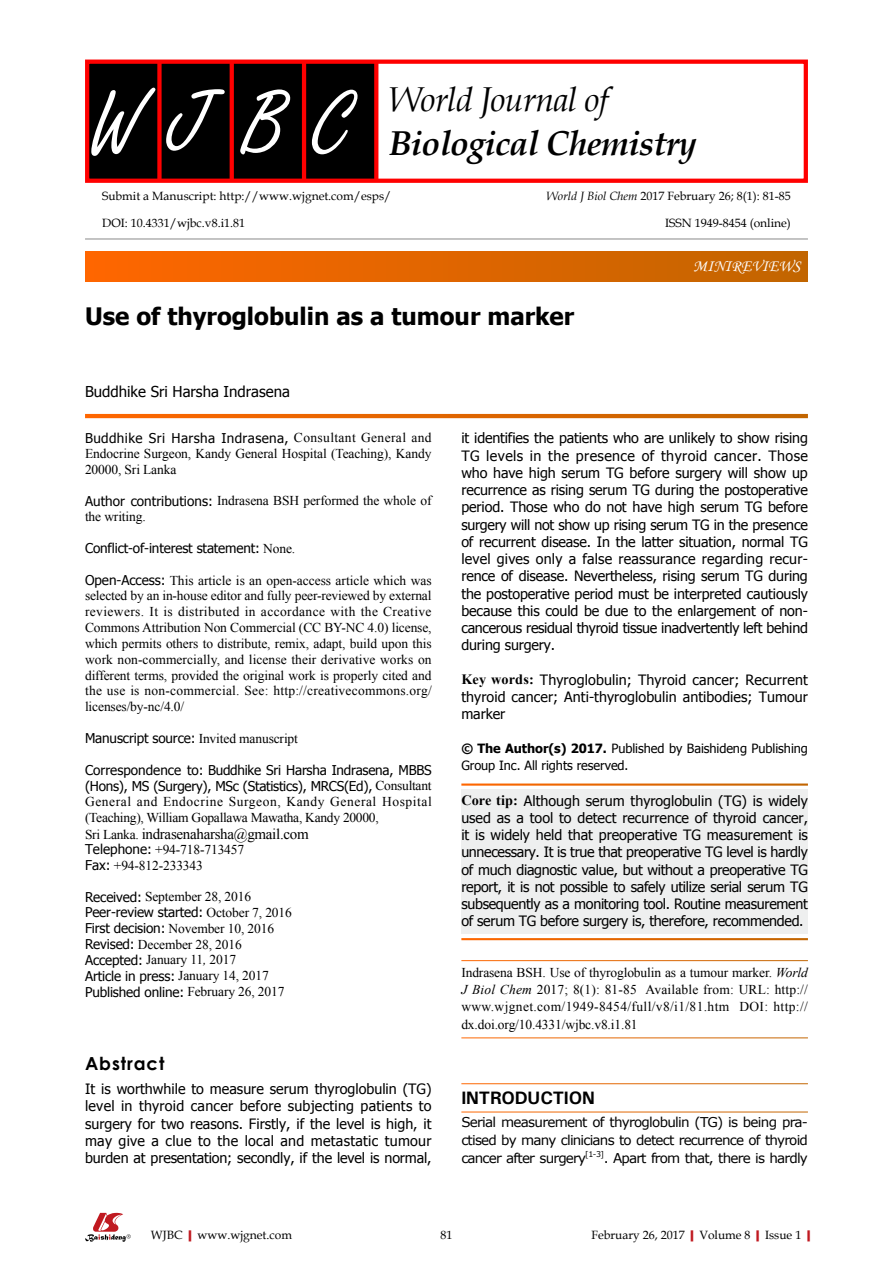
<style>
.page{position:relative;width:893px;height:1263px;background:#fff}
.page>*{position:absolute;margin:0;border:0;box-sizing:border-box;transform-origin:0 0}
.t1{font:94.5px "Freestyle Script";color:#fff}
.t2{font:italic 700 34.5px "Book Antiqua";letter-spacing:-.02em;color:#000}
.t3{font:italic 34.5px "Book Antiqua";letter-spacing:-.02em;color:#000}
.t4{font:700 24px "Tahoma";color:#000}
.t5{font:700 18px "Univers";letter-spacing:-.01em;color:#000}
.t6{font:700 18px "Century Gothic";letter-spacing:.05em;color:#000}
.t7{font:16.5px "Monotype Corsiva";color:#fff}
.t8{font:15px "Times New Roman";letter-spacing:-.02em;color:#000}
.t9{font:15px "Tahoma";color:#000}
.t10{font:14.25px/17.2px "Tahoma";letter-spacing:-.01em;color:#000;text-align:justify}
.t11{font:13.5px/15.9px "Times New Roman";letter-spacing:-.01em;color:#000;text-align:justify}
.t12{font:13.5px/18px "Verdana";letter-spacing:-.06em;color:#000;text-align:justify}
.t13{font:13.5px "Tahoma";letter-spacing:-.01em;color:#000}
.t14{font:12.75px/17.2px "Tahoma";letter-spacing:-.005em;color:#000}
.t15{font:12px "Book Antiqua";color:#000}
.t16{font:7.8px "Verdana";color:#000}
.s1{font-style:italic}
.s2{font-family:"Tahoma"}
.s3{font-family:"Times New Roman"}
.s4{font-size:13.5px}
.s5{font-family:"Times New Roman";font-weight:700}
.s6{font-weight:700}
.s7{font-weight:700;color:#c01920}
</style>
<div class="page">
<div style="left:461px;top:789px;width:347px;height:145px;background:#eeefef"></div>
<div style="left:85px;top:252px;width:723px;height:29px;background:linear-gradient(to right,#f60,#c16500)"></div>
<hr style="left:85px;top:239px;width:723px;height:1px;background:#898989">
<svg style="left:85px;top:414px;width:723px;height:4px;background:#e06500"></svg>
<svg style="left:85px;top:1213px;width:46px;height:29px"></svg>
<div style="left:87px;top:61px;width:289px;height:121px;background:#000"></div>
<div style="left:157px;top:61px;width:5px;height:121px;background:#f00"></div>
<svg style="left:230px;top:65px;width:4px;height:113px"></svg>
<hr style="left:302px;top:61px;width:4px;height:121px;background:#f00">
<svg style="left:374px;top:65px;width:4px;height:113px"></svg>
<div style="left:85px;top:60px;width:723px;height:123px;border:4px solid #f00"></div>
<p class="t3" style="left:389px;top:75px;width:220px">World Journal of</p>
<p class="t1" style="left:89px;top:72px;width:264px">WJBC</p>
<p class="t2" style="left:389px;top:120px;width:310px">Biological Chemistry</p>
<p class="t15" style="left:102px;top:188px;width:291px">Submit a Manuscript: http://www.wjgnet.com/esps/</p>
<p class="t15" style="left:102px;top:215px;width:145px">DOI: 10.4331/wjbc.v8.i1.81</p>
<p class="t15" style="left:546px;top:188px;width:246px"><span class="s1">World J Biol Chem</span> 2017 February 26; 8(1): 81-85</p>
<p class="t15" style="left:665px;top:215px;width:127px">ISSN 1949-8454 (online)</p>
<p class="t4" style="left:85px;top:300px;width:491px">Use of thyroglobulin as a tumour marker</p>
<p class="t9" style="left:85px;top:381px;width:206px">Buddhike Sri Harsha Indrasena</p>
<p class="t7" style="left:693px;top:256px;width:109px">MINIREVIEWS</p>
<p class="t11" style="left:85px;top:430px;width:348px"><span class="s2">Buddhike Sri Harsha Indrasena,</span> Consultant General and Endocrine Surgeon, Kandy General Hospital (Teaching), Kandy 20000, Sri Lanka</p>
<p class="t11" style="left:85px;top:493px;width:348px"><span class="s2">Author contributions:</span> Indrasena BSH performed the whole of the writing.</p>
<p class="t13" style="left:85px;top:539px;width:212px">Conflict-of-interest statement: <span class="s3">None.</span></p>
<p class="t11" style="left:85px;top:572px;width:348px"><span class="s2">Open-Access:</span> This article is an open-access article which was selected by an in-house editor and fully peer-reviewed by external reviewers. It is distributed in accordance with the Creative Commons Attribution Non Commercial (CC BY-NC 4.0) license, which permits others to distribute, remix, adapt, build upon this work non-commercially, and license their derivative works on different terms, provided the original work is properly cited and the use is non-commercial. See: http://creativecommons.org/ licenses/by-nc/4.0/</p>
<p class="t13" style="left:85px;top:729px;width:214px">Manuscript source: <span class="s3">Invited manuscript</span></p>
<p class="t11" style="left:85px;top:762px;width:348px"><span class="s2">Correspondence to: Buddhike Sri Harsha Indrasena, MBBS (Hons), MS (Surgery), MSc (Statistics), MRCS(Ed),</span> Consultant General and Endocrine Surgeon, Kandy General Hospital (Teaching), William Gopallawa Mawatha, Kandy 20000,</p>
<p class="t8" style="left:85px;top:824px;width:225px"><span class="s4">Sri Lanka.</span> indrasenaharsha@gmail.com</p>
<p class="t11" style="left:85px;top:841px;width:161px"><span class="s2">Telephone:</span> +94-718-713457<br><span class="s2">Fax:</span> +94-812-233343</p>
<p class="t11" style="left:85px;top:888px;width:208px;text-align:left"><span class="s2">Received:</span> September 28, 2016<br><span class="s2">Peer-review started:</span> October 7, 2016<br><span class="s2">First decision:</span> November 10, 2016<br><span class="s2">Revised:</span> December 28, 2016<br><span class="s2">Accepted:</span> January 11<span class="s1">,</span> 2017<br><span class="s2">Article in press:</span> January 14, 2017<br><span class="s2">Published online:</span> February 26, 2017</p>
<p class="t6" style="left:85px;top:1050px;width:81px">Abstract</p>
<p class="t10" style="left:85px;top:1079px;width:348px">It is worthwhile to measure serum thyroglobulin (TG) level in thyroid cancer before subjecting patients to surgery for two reasons. Firstly, if the level is high, it may give a clue to the local and metastatic tumour burden at presentation; secondly, if the level is normal,</p>
<p class="t10" style="left:461px;top:429px;width:348px">it identifies the patients who are unlikely to show rising TG levels in the presence of thyroid cancer. Those who have high serum TG before surgery will show up recurrence as rising serum TG during the postoperative period. Those who do not have high serum TG before surgery will not show up rising serum TG in the presence of recurrent disease. In the latter situation, normal TG level gives only a false reassurance regarding recur&shy;rence of disease. Nevertheless, rising serum TG during the postoperative period must be interpreted cautiously because this could be due to the enlargement of non&shy;cancerous residual thyroid tissue inadvertently left behind during surgery.</p>
<p class="t10" style="left:461px;top:670px;width:348px"><span class="s5">Key words:</span> Thyroglobulin; Thyroid cancer; Recurrent thyroid cancer; Anti-thyroglobulin antibodies; Tumour marker</p>
<p class="t14" style="left:461px;top:739px;width:348px"><span class="s6">© The Author(s) 2017.</span> Published by Baishideng Publishing<br>Group Inc. All rights reserved.</p>
<p class="t10" style="left:461px;top:791px;width:348px"><span class="s5">Core tip:</span> Although serum thyroglobulin (TG) is widely used as a tool to detect recurrence of thyroid cancer, it is widely held that preoperative TG measurement is unnecessary. It is true that preoperative TG level is hardly of much diagnostic value, but without a preoperative TG report, it is not possible to safely utilize serial serum TG subsequently as a monitoring tool. Routine measurement of serum TG before surgery is, therefore, recommended.</p>
<p class="t11" style="left:461px;top:964px;width:348px;line-height:17.2px">Indrasena BSH. Use of thyroglobulin as a tumour marker. <span class="s1">World J Biol Chem</span> 2017; 8(1): 81-85 Available from: URL: http:// www.wjgnet.com/1949-8454/full/v8/i1/81.htm DOI: http:// dx.doi.org/10.4331/wjbc.v8.i1.81</p>
<p class="t5" style="left:461px;top:1086px;width:135px">INTRODUCTION</p>
<p class="t12" style="left:461px;top:1113px;width:348px">Serial measurement of thyroglobulin (TG) is being pra&shy;ctised by many clinicians to detect recurrence of thyroid cancer after surgery</p>
<p class="t16" style="left:585px;top:1148px;width:20px">[1-3]</p>
<p class="t12" style="left:604px;top:1149px;width:206px">. Apart from that, there is hardly</p>
<p class="t15" style="left:151px;top:1226px;width:143px">WJBC<span class="s7">|</span>www.wjgnet.com</p>
<p class="t15" style="left:440px;top:1226px;width:13px">81</p>
<p class="t15" style="left:591px;top:1226px;width:226px">February 26, 2017<span class="s7">|</span>Volume 8<span class="s7">|</span>Issue 1<span class="s7">|</span></p>
</div>
